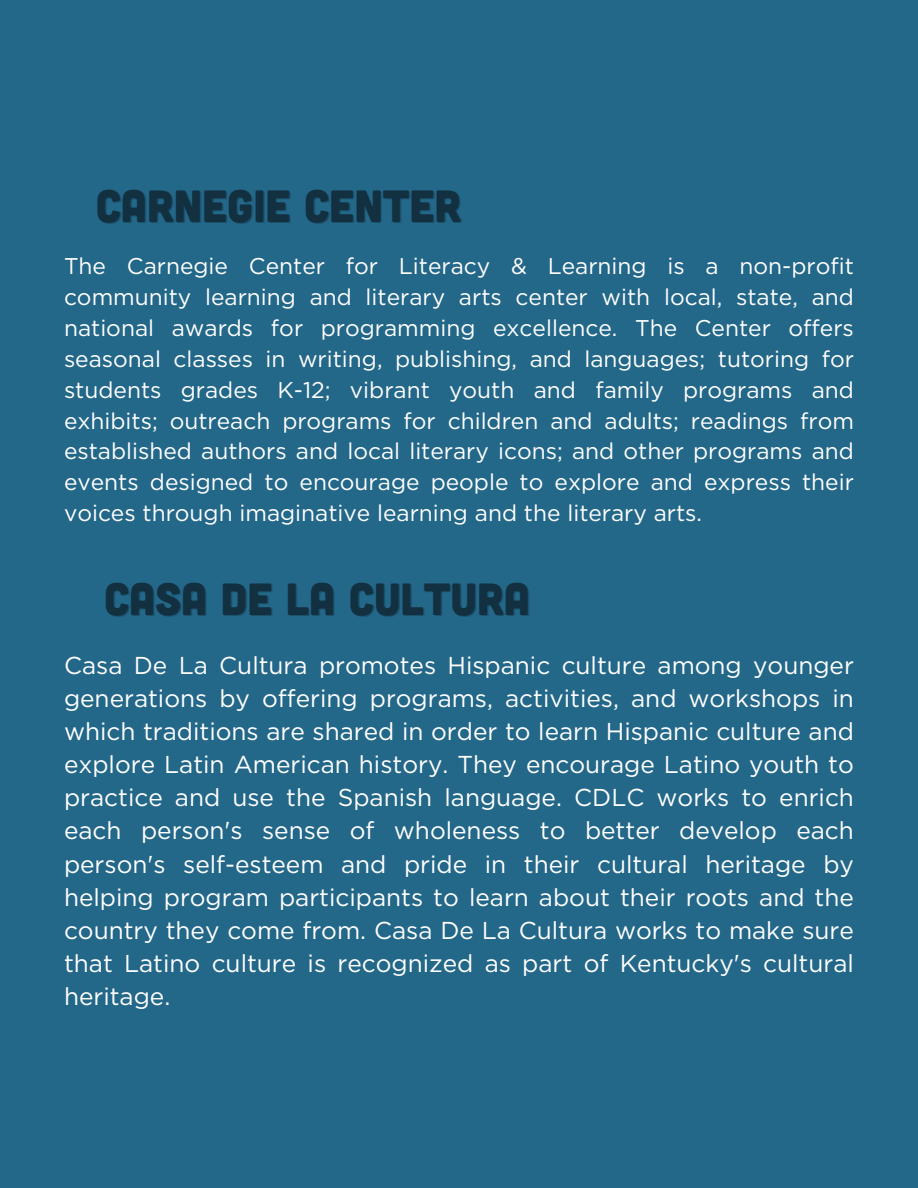
<style>
.page{position:relative;width:918px;height:1188px;background:#236789}
.page>*{position:absolute;margin:0;border:0;box-sizing:border-box;transform-origin:0 0}
.t1{font:45px "Cubano";color:#123040}
.t2{font:24.45px/33.2px "Gotham";color:#fff;text-align:justify}
.t3{font:22.8px/30.9px "Gotham";color:#fff;text-align:justify}
</style>
<div class="page">
<h1 class="t1" style="left:96px;top:177px;width:367px">CARNEGIE CENTER</h1>
<p class="t3" style="left:64px;top:251px;width:791px">The Carnegie Center for Literacy &amp; Learning is a non-profit community learning and literary arts center with local, state, and national awards for programming excellence. The Center offers seasonal classes in writing, publishing, and languages; tutoring for students grades K-12; vibrant youth and family programs and exhibits; outreach programs for children and adults; readings from established authors and local literary icons; and other programs and events designed to encourage people to explore and express their voices through imaginative learning and the literary arts.</p>
<h1 class="t1" style="left:104px;top:570px;width:427px">CASA DE LA CULTURA</h1>
<p class="t2" style="left:64px;top:648px;width:791px">Casa De La Cultura promotes Hispanic culture among younger generations by offering programs, activities, and workshops in which traditions are shared in order to learn Hispanic culture and explore Latin American history. They encourage Latino youth to practice and use the Spanish language. CDLC works to enrich each person's sense of wholeness to better develop each person's self-esteem and pride in their cultural heritage by helping program participants to learn about their roots and the country they come from. Casa De La Cultura works to make sure that Latino culture is recognized as part of Kentucky's cultural heritage.</p>
</div>
